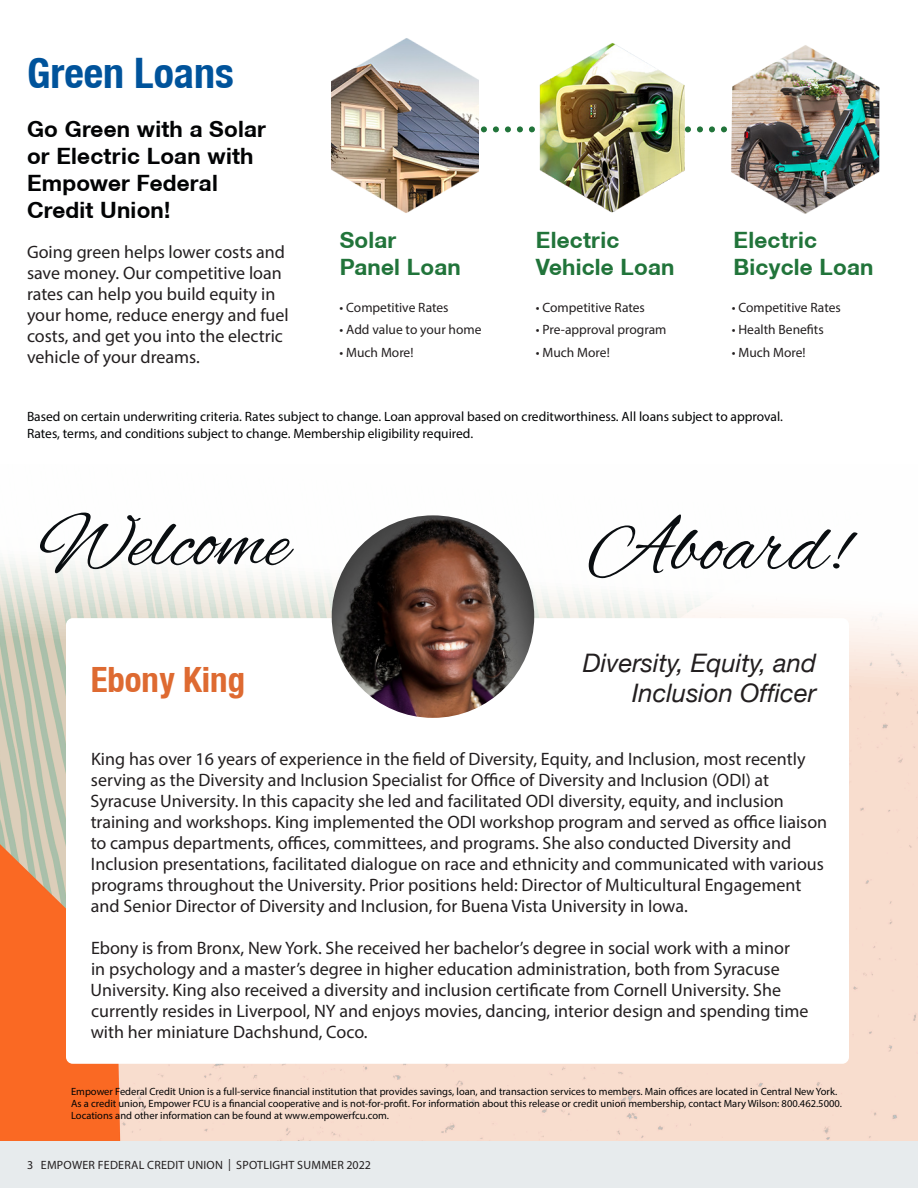
<style>
.page{position:relative;width:918px;height:1188px;background:#fff}
.page>*{position:absolute;margin:0;border:0;box-sizing:border-box;transform-origin:0 0}
.Large_Header{font:81px "Alex Brush";color:#0a0e11}
._28pt_Blue_Heading{font:700 condensed 42px "Helvetica Neue LT";color:#00539b}
.Body{font:700 condensed 34.8px "Helvetica Neue LT";color:#de6a31}
.Body-2{font:italic 25.5px/30px "Helvetica Neue LT";color:#231f20;text-align:right}
.t1{font:700 22.5px/27px "Helvetica Neue CE";letter-spacing:.01em;color:#020304}
.t2{font:700 22.5px "Helvetica Neue CE";letter-spacing:.01em;color:#21743a}
.Body-3{font:18px/21px "Myriad Pro";color:#231f20}
.Disclaimer{font:13.5px "Myriad Pro";color:#020304}
.Body-4{font:13.5px "Myriad Pro";color:#231f20}
.t3{font:12px "Myriad Pro";letter-spacing:.02em;color:#231f20}
.Disclaimer-2{font:10.5px/12px "Myriad Pro";color:#020304}
</style>
<div class="page">
<div style="left:0;top:1141px;width:918px;height:47px;background:#e7ebed"></div>
<img style="left:0;top:516px;width:918px;height:624px">
<div style="left:66px;top:618px;width:783px;height:446px;background:#fff;border-radius:7px"></div>
<img style="left:332px;top:515px;width:202px;height:203px;border-radius:101px">
<svg style="left:480px;top:126px;width:39px;height:6px"></svg>
<img style="left:331px;top:38px;width:148px;height:175px">
<img style="left:519px;top:43px;width:196px;height:170px">
<img style="left:721px;top:45px;width:159px;height:169px">
<p class="_28pt_Blue_Heading" style="left:27px;top:48px;width:208px">Green Loans</p>
<p class="t1" style="left:27px;top:115px;width:241px">Go Green with a Solar or Electric Loan with<br>Empower Federal</p>
<p class="t1" style="left:27px;top:196px;width:145px">Credit Union!</p>
<p class="Body-3" style="left:27px;top:242px;width:263px">Going green helps lower costs and save money. Our competitive loan rates can help you build equity in your home, reduce energy and fuel costs, and get you into the electric vehicle of your dreams.</p>
<p class="t2" style="left:340px;top:226px;width:58px">Solar</p>
<p class="t2" style="left:340px;top:253px;width:123px">Panel Loan</p>
<p class="Body-4" style="left:340px;top:299px;width:111px">• Competitive Rates</p>
<p class="Body-4" style="left:340px;top:321px;width:143px">• Add value to your home</p>
<p class="Body-4" style="left:340px;top:344px;width:75px">• Much More!</p>
<p class="t2" style="left:536px;top:226px;width:85px">Electric</p>
<p class="t2" style="left:536px;top:253px;width:140px">Vehicle Loan</p>
<p class="Body-4" style="left:536px;top:299px;width:111px">• Competitive Rates</p>
<p class="Body-4" style="left:536px;top:321px;width:132px">• Pre-approval program</p>
<p class="Body-4" style="left:536px;top:344px;width:75px">• Much More!</p>
<p class="t2" style="left:734px;top:226px;width:85px">Electric</p>
<p class="t2" style="left:734px;top:253px;width:141px">Bicycle Loan</p>
<p class="Body-4" style="left:732px;top:299px;width:111px">• Competitive Rates</p>
<p class="Body-4" style="left:732px;top:321px;width:94px">• Health Benefits</p>
<p class="Body-4" style="left:732px;top:344px;width:75px">• Much More!</p>
<p class="Disclaimer" style="left:27px;top:408px;width:757px">Based on certain underwriting criteria. Rates subject to change. Loan approval based on creditworthiness. All loans subject to approval.</p>
<p class="Disclaimer" style="left:27px;top:425px;width:448px">Rates, terms, and conditions subject to change. Membership eligibility required.</p>
<p class="Large_Header" style="left:39px;top:497px;width:252px">Welcome</p>
<p class="Body" style="left:91px;top:659px;width:156px">Ebony King</p>
<p class="Large_Header" style="left:589px;top:502px;width:261px">Aboard!</p>
<p class="Body-2" style="left:583px;top:648px;width:235px">Diversity, Equity, and<br>Inclusion Officer</p>
<p class="Body-3" style="left:91px;top:748px;width:738px">King has over 16 years of experience in the field of Diversity, Equity, and Inclusion, most recently serving as the Diversity and Inclusion Specialist for Office of Diversity and Inclusion (ODI) at Syracuse University. In this capacity she led and facilitated ODI diversity, equity, and inclusion training and workshops. King implemented the ODI workshop program and served as office liaison to campus departments, offices, committees, and programs. She also conducted Diversity and Inclusion presentations, facilitated dialogue on race and ethnicity and communicated with various programs throughout the University. Prior positions held: Director of Multicultural Engagement and Senior Director of Diversity and Inclusion, for Buena Vista University in Iowa.</p>
<p class="Body-3" style="left:91px;top:937px;width:719px">Ebony is from Bronx, New York. She received her bachelor’s degree in social work with a minor<br>in psychology and a master’s degree in higher education administration, both from Syracuse University. King also received a diversity and inclusion certificate from Cornell University. She currently resides in Liverpool, NY and enjoys movies, dancing, interior design and spending time with her miniature Dachshund, Coco.</p>
<p class="Disclaimer-2" style="left:71px;top:1086px;width:772px">Empower Federal Credit Union is a full-service financial institution that provides savings, loan, and transaction services to members. Main offices are located in Central New York.<br>As a credit union, Empower FCU is a financial cooperative and is not-for-profit. For information about this release or credit union membership, contact Mary Wilson: 800.462.5000.<br>Locations and other information can be found at www.empowerfcu.com.</p>
<p class="t3" style="left:27px;top:1157px;width:346px">3 EMPOWER FEDERAL CREDIT UNION | SPOTLIGHT SUMMER 2022</p>
</div>
